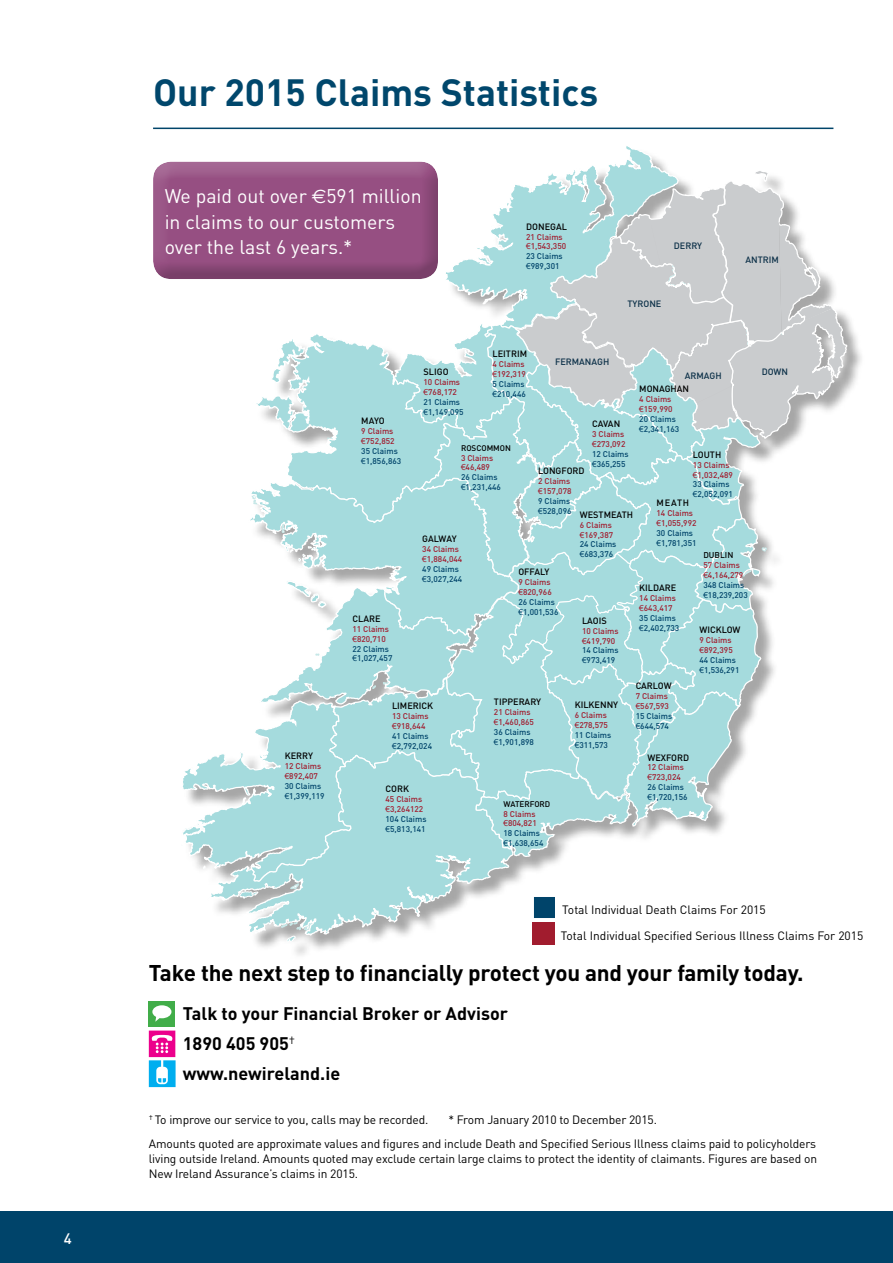
<style>
.page{position:relative;width:893px;height:1263px;background:#fff}
.page>*{position:absolute;margin:0;border:0;box-sizing:border-box;transform-origin:0 0}
.t1{font:700 37.5px "DIN";color:#00476c}
.t2{font:700 22.5px "DIN";letter-spacing:-.01em;color:#000}
.t3{font:19.5px/25.5px "DIN";color:#fff}
.t4{font:700 18px/30px "DIN";color:#000}
.t5{font:500 15px "DIN";color:#fff}
.t6{font:12px/23.5px "DIN";letter-spacing:-.01em;color:#000}
.t7{font:500 9.15px "DIN";color:#000}
.t8{font:500 9.15px "DIN";color:#0c3048}
.t9{font:500 8.4px "DIN";color:#000}
.t10{font:500 8.25px/9.9px "DIN";color:#00446a}
.t11{font:500 8.25px/9.9px "DIN";color:#a11c2e}
.t12{font:500 8.1px "DIN";color:#000}
.s1{font-family:"Euro Sans"}
.s2{font-family:"Arial";font-weight:400}
.s3{color:#00446a}
.s4{font-family:"Arial";font-weight:400;color:#00446a}
.s5{color:#a11c2e}
.s6{font-family:"Arial";font-weight:400;color:#a11c2e}
</style>
<div class="page">
<div style="left:0;top:1212px;width:893px;height:51px;background:#00446a"></div>
<hr style="left:153px;top:128px;width:680px;height:1px;background:#00446a">
<div style="left:149px;top:1001px;width:26px;height:26px;background:#41ad49"></div>
<div style="left:152px;top:1005px;width:19px;height:13px;background:#fff;border-radius:50%"></div>
<svg style="left:155px;top:1016px;width:6px;height:6px"></svg>
<svg style="left:149px;top:1030px;width:27px;height:57px"></svg>
<svg style="left:280px;top:936px;width:33px;height:8px"></svg>
<svg style="left:216px;top:898px;width:251px;height:38px"></svg>
<svg style="left:183px;top:146px;width:664px;height:752px"></svg>
<div style="left:533px;top:896px;width:23px;height:23px;background:#00446a;border:1px solid #fff"></div>
<div style="left:533px;top:922px;width:22px;height:23px;background:#a11c2e"></div>
<div style="left:153px;top:161px;width:287px;height:106px;background:#fff;opacity:.2"></div>
<div style="left:153px;top:164px;width:287px;height:117px;background:#000;opacity:.2"></div>
<h3 class="t5" style="left:64px;top:1229px;width:9px">4</h3>
<h1 class="t1" style="left:153px;top:68px;width:447px">Our 2015 Claims Statistics</h1>
<h3 class="t3" style="left:165px;top:183px;width:258px">We paid out over <span class="s1">€</span>591 million in claims to our customers over the last 6 years.*</h3>
<p class="t7" style="left:526px;top:220px;width:42px">DONEGAL</p>
<p class="t11" style="left:526px;top:231px;width:41px">21 Claims <span class="s2">€</span>1,543,350<br><span class="s3">23 Claims </span><span class="s4">€</span><span class="s3">989,301</span></p>
<p class="t8" style="left:674px;top:240px;width:30px">DERRY</p>
<p class="t8" style="left:627px;top:297px;width:35px">TYRONE</p>
<p class="t8" style="left:746px;top:253px;width:35px">ANTRIM</p>
<p class="t7" style="left:285px;top:750px;width:30px">KERRY</p>
<p class="t10" style="left:285px;top:761px;width:41px"><span class="s5">12 Claims </span><span class="s6">€</span><span class="s5">892,407<br></span>30 Claims <span class="s2">€</span>1,399,119</p>
<p class="t7" style="left:493px;top:348px;width:36px">LEITRIM</p>
<p class="t11" style="left:493px;top:359px;width:35px">4 Claims <span class="s2">€</span>192,319<br><span class="s3">5 Claims </span><span class="s4">€</span><span class="s3">210,446</span></p>
<p class="t8" style="left:555px;top:356px;width:56px">FERMANAGH</p>
<p class="t7" style="left:424px;top:366px;width:27px">SLIGO</p>
<p class="t10" style="left:424px;top:377px;width:41px"><span class="s5">10 Claims </span><span class="s6">€</span><span class="s5">768,172<br></span>21 Claims <span class="s2">€</span>1,149,095</p>
<p class="t8" style="left:685px;top:370px;width:38px">ARMAGH</p>
<p class="t7" style="left:639px;top:383px;width:51px">MONAGHAN</p>
<p class="t10" style="left:639px;top:394px;width:41px"><span class="s5">4 Claims </span><span class="s6">€</span><span class="s5">159,990<br></span>20 Claims <span class="s2">€</span>2,341,163</p>
<p class="t7" style="left:361px;top:415px;width:25px">MAYO</p>
<p class="t10" style="left:361px;top:426px;width:41px"><span class="s5">9 Claims </span><span class="s6">€</span><span class="s5">752,852<br></span>35 Claims <span class="s2">€</span>1,856,863</p>
<p class="t7" style="left:592px;top:418px;width:30px">CAVAN</p>
<p class="t10" style="left:592px;top:429px;width:38px"><span class="s5">3 Claims </span><span class="s6">€</span><span class="s5">273,092<br></span>12 Claims <span class="s2">€</span>365,255</p>
<p class="t12" style="left:461px;top:442px;width:51px">ROSCOMMON</p>
<p class="t10" style="left:461px;top:452px;width:41px"><span class="s5">3 Claims </span><span class="s6">€</span><span class="s5">46,489<br></span>26 Claims <span class="s2">€</span>1,231,446</p>
<p class="t7" style="left:693px;top:448px;width:30px">LOUTH</p>
<p class="t11" style="left:693px;top:459px;width:41px">13 Claims <span class="s2">€</span>1,032,489<br><span class="s3">33 Claims </span><span class="s4">€</span><span class="s3">2,052,091</span></p>
<p class="t7" style="left:538px;top:465px;width:48px">LONGFORD</p>
<p class="t11" style="left:538px;top:476px;width:35px">2 Claims <span class="s2">€</span>157,078<br><span class="s3">9 Claims </span><span class="s4">€</span><span class="s3">528,096</span></p>
<p class="t7" style="left:656px;top:497px;width:34px">MEATH</p>
<p class="t11" style="left:656px;top:508px;width:41px">14 Claims <span class="s2">€</span>1,055,992<br><span class="s3">30 Claims </span><span class="s4">€</span><span class="s3">1,781,351</span></p>
<p class="t7" style="left:580px;top:508px;width:55px">WESTMEATH</p>
<p class="t10" style="left:580px;top:519px;width:38px"><span class="s5">6 Claims </span><span class="s6">€</span><span class="s5">169,387<br></span>24 Claims <span class="s2">€</span>683,376</p>
<p class="t7" style="left:422px;top:533px;width:36px">GALWAY</p>
<p class="t11" style="left:422px;top:544px;width:41px">34 Claims <span class="s2">€</span>1,884,044<br><span class="s3">49 Claims </span><span class="s4">€</span><span class="s3">3,027,244</span></p>
<p class="t9" style="left:703px;top:550px;width:31px">DUBLIN</p>
<p class="t10" style="left:703px;top:560px;width:46px"><span class="s5">57 Claims </span><span class="s6">€</span><span class="s5">4,164,279<br></span>348 Claims <span class="s2">€</span>18,239,203</p>
<p class="t7" style="left:518px;top:566px;width:33px">OFFALY</p>
<p class="t10" style="left:518px;top:577px;width:41px"><span class="s5">9 Claims </span><span class="s6">€</span><span class="s5">820,966<br></span>26 Claims <span class="s2">€</span>1,001,536</p>
<p class="t7" style="left:639px;top:582px;width:39px">KILDARE</p>
<p class="t10" style="left:639px;top:593px;width:41px"><span class="s5">14 Claims </span><span class="s6">€</span><span class="s5">643,417<br></span>35 Claims <span class="s2">€</span>2,402,733</p>
<p class="t7" style="left:352px;top:612px;width:30px">CLARE</p>
<p class="t10" style="left:352px;top:623px;width:41px"><span class="s5">11 Claims </span><span class="s6">€</span><span class="s5">820,710<br></span>22 Claims <span class="s2">€</span>1,027,457</p>
<p class="t7" style="left:699px;top:624px;width:42px">WICKLOW</p>
<p class="t7" style="left:582px;top:614px;width:26px">LAOIS</p>
<p class="t11" style="left:582px;top:625px;width:38px">10 Claims <span class="s2">€</span>419,790<br><span class="s3">14 Claims </span><span class="s4">€</span><span class="s3">973,419</span></p>
<p class="t10" style="left:699px;top:635px;width:41px"><span class="s5">9 Claims </span><span class="s6">€</span><span class="s5">892,395<br></span>44 Claims <span class="s2">€</span>1,536,291</p>
<p class="t7" style="left:392px;top:700px;width:43px">LIMERICK</p>
<p class="t10" style="left:392px;top:711px;width:41px"><span class="s5">13 Claims </span><span class="s6">€</span><span class="s5">918,644<br></span>41 Claims <span class="s2">€</span>2,792,024</p>
<p class="t7" style="left:386px;top:783px;width:25px">CORK</p>
<p class="t10" style="left:386px;top:794px;width:42px"><span class="s5">45 Claims </span><span class="s6">€</span><span class="s5">3,264122<br></span>104 Claims <span class="s2">€</span>5,813,141</p>
<p class="t7" style="left:494px;top:696px;width:49px">TIPPERARY</p>
<p class="t11" style="left:494px;top:707px;width:41px">21 Claims <span class="s2">€</span>1,460,865<br><span class="s3">36 Claims </span><span class="s4">€</span><span class="s3">1,901,898</span></p>
<p class="t12" style="left:503px;top:798px;width:48px">WATERFORD</p>
<p class="t10" style="left:503px;top:808px;width:41px"><span class="s5">8 Claims </span><span class="s6">€</span><span class="s5">804,821<br></span>18 Claims <span class="s2">€</span>1,638,654</p>
<p class="t7" style="left:575px;top:699px;width:45px">KILKENNY</p>
<p class="t10" style="left:575px;top:710px;width:38px"><span class="s5">6 Claims </span><span class="s6">€</span><span class="s5">278,575<br></span>11 Claims <span class="s2">€</span>311,573</p>
<p class="t7" style="left:636px;top:680px;width:37px">CARLOW</p>
<p class="t10" style="left:636px;top:691px;width:38px"><span class="s5">7 Claims </span><span class="s6">€</span><span class="s5">567,593<br></span>15 Claims <span class="s2">€</span>644,574</p>
<p class="t7" style="left:647px;top:751px;width:43px">WEXFORD</p>
<p class="t10" style="left:647px;top:762px;width:41px"><span class="s5">12 Claims </span><span class="s6">€</span><span class="s5">723,024<br></span>26 Claims <span class="s2">€</span>1,720,156</p>
<p class="t8" style="left:762px;top:366px;width:28px">DOWN</p>
<h3 class="t6" style="left:561px;top:897px;width:304px;line-height:25.5px">Total Individual Death Claims For 2015<br>Total Individual Specified Serious Illness Claims For 2015</h3>
<h2 class="t2" style="left:149px;top:958px;width:656px">Take the next step to financially protect you and your family today.</h2>
<h3 class="t4" style="left:183px;top:997px;width:327px">Talk to your Financial Broker or Advisor<br>1890 405 905<sup>†<br></sup>www.newireland.ie</h3>
<h3 class="t6" style="left:149px;top:1108px;width:281px"><sup>†</sup> To improve our service to you, calls may be recorded.</h3>
<h3 class="t6" style="left:149px;top:1108px;width:669px;text-indent:300px">* From January 2010 to December 2015.<br>Amounts quoted are approximate values and figures and include Death and Specified Serious Illness claims paid to policyholders</h3>
<h3 class="t6" style="left:149px;top:1151px;width:670px;line-height:15px">living outside Ireland. Amounts quoted may exclude certain large claims to protect the identity of claimants. Figures are based on<br>New Ireland Assurance’s claims in 2015.</h3>
</div>
